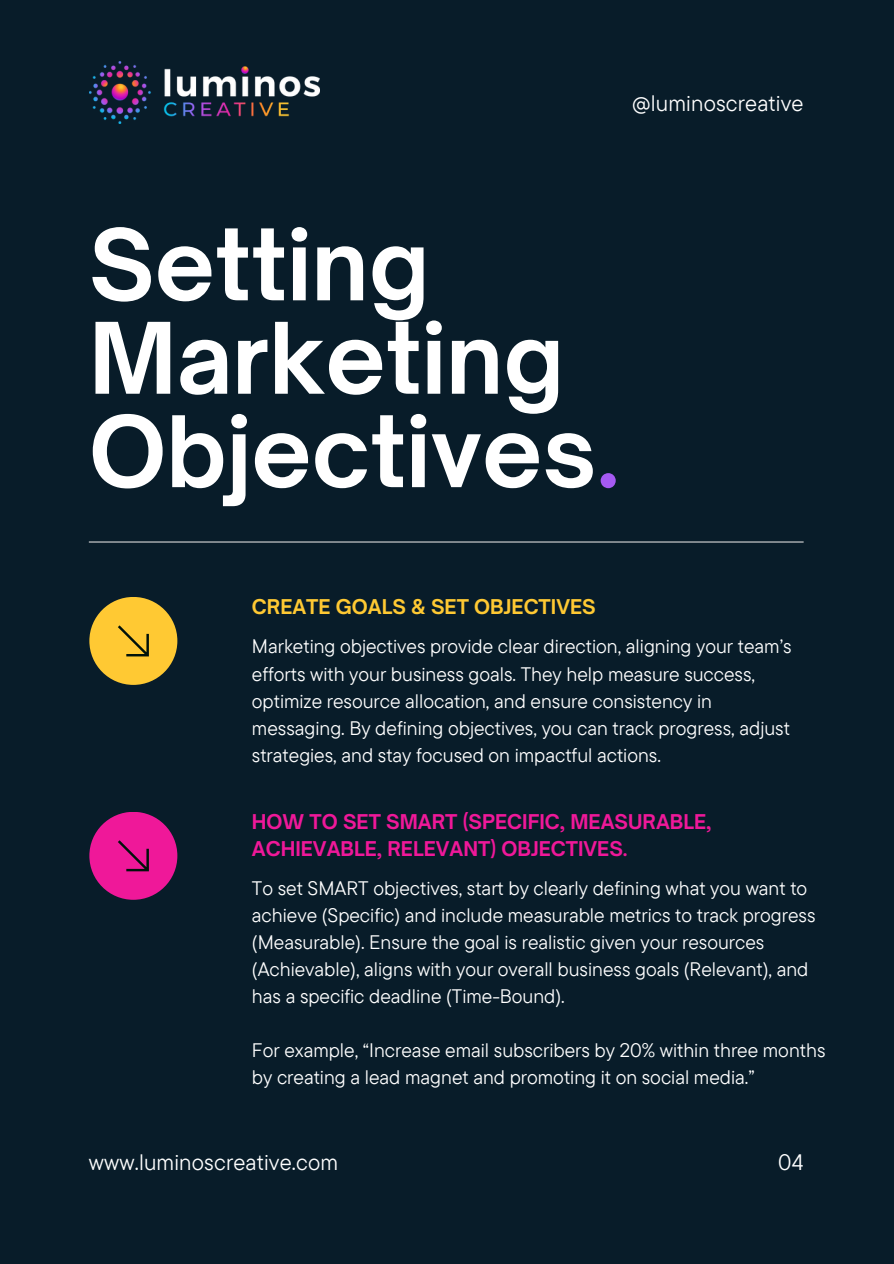
<style>
.page{position:relative;width:894px;height:1264px;background:#fff}
.page>*{position:absolute;margin:0;border:0;box-sizing:border-box;transform-origin:0 0}
.t1{font:700 94.2px/93.3px "Open Sauce One";color:#fff}
.t2{font:22.35px "TT Commons Pro";letter-spacing:.01em;color:#fff}
.t3{font:19.5px/27px "TT Commons Pro";color:#fff}
.t4{font:700 19.5px/27px "Open Sauce One";color:#ef1899}
.t5{font:700 19.5px "Open Sauce One";color:#ffc933}
.s1{color:#a55af2}
</style>
<div class="page">
<div style="left:0;top:0;width:893px;height:1263px;background:#081c29"></div>
<hr style="left:89px;top:541px;width:714px;height:1px;background:#d9d9d9">
<div style="left:89px;top:597px;width:88px;height:88px;background:#ffc933;border-radius:50%"></div>
<div style="left:89px;top:811px;width:88px;height:88px;background:#ef1899;border-radius:50%"></div>
<svg style="left:118px;top:625px;width:31px;height:31px"></svg>
<svg style="left:118px;top:840px;width:31px;height:31px"></svg>
<img style="left:89px;top:61px;width:230px;height:62px">
<h3 class="t2" style="left:632px;top:88px;width:173px">@luminoscreative</h3>
<p class="t1" style="left:89px;top:218px;width:532px">Setting<br>Marketing<br>Objectives<span class="s1">.</span></p>
<p class="t5" style="left:252px;top:594px;width:345px">CREATE GOALS &amp; SET OBJECTIVES</p>
<p class="t3" style="left:252px;top:632px;width:541px">Marketing objectives provide clear direction, aligning your team’s efforts with your business goals. They help measure success, optimize resource allocation, and ensure consistency in messaging. By defining objectives, you can track progress, adjust strategies, and stay focused on impactful actions.</p>
<p class="t4" style="left:252px;top:808px;width:461px">HOW TO SET SMART (SPECIFIC, MEASURABLE,<br>ACHIEVABLE, RELEVANT) OBJECTIVES.</p>
<h3 class="t3" style="left:252px;top:874px;width:565px">To set SMART objectives, start by clearly defining what you want to achieve (Specific) and include measurable metrics to track progress (Measurable). Ensure the goal is realistic given your resources (Achievable), aligns with your overall business goals (Relevant), and has a specific deadline (Time-Bound).</h3>
<p class="t3" style="left:252px;top:1036px;width:575px">For example, “Increase email subscribers by 20% within three months by creating a lead magnet and promoting it on social media.”</p>
<h2 class="t2" style="left:89px;top:1147px;width:251px">www.luminoscreative.com</h2>
<p class="t2" style="left:778px;top:1147px;width:27px">04</p>
</div>
